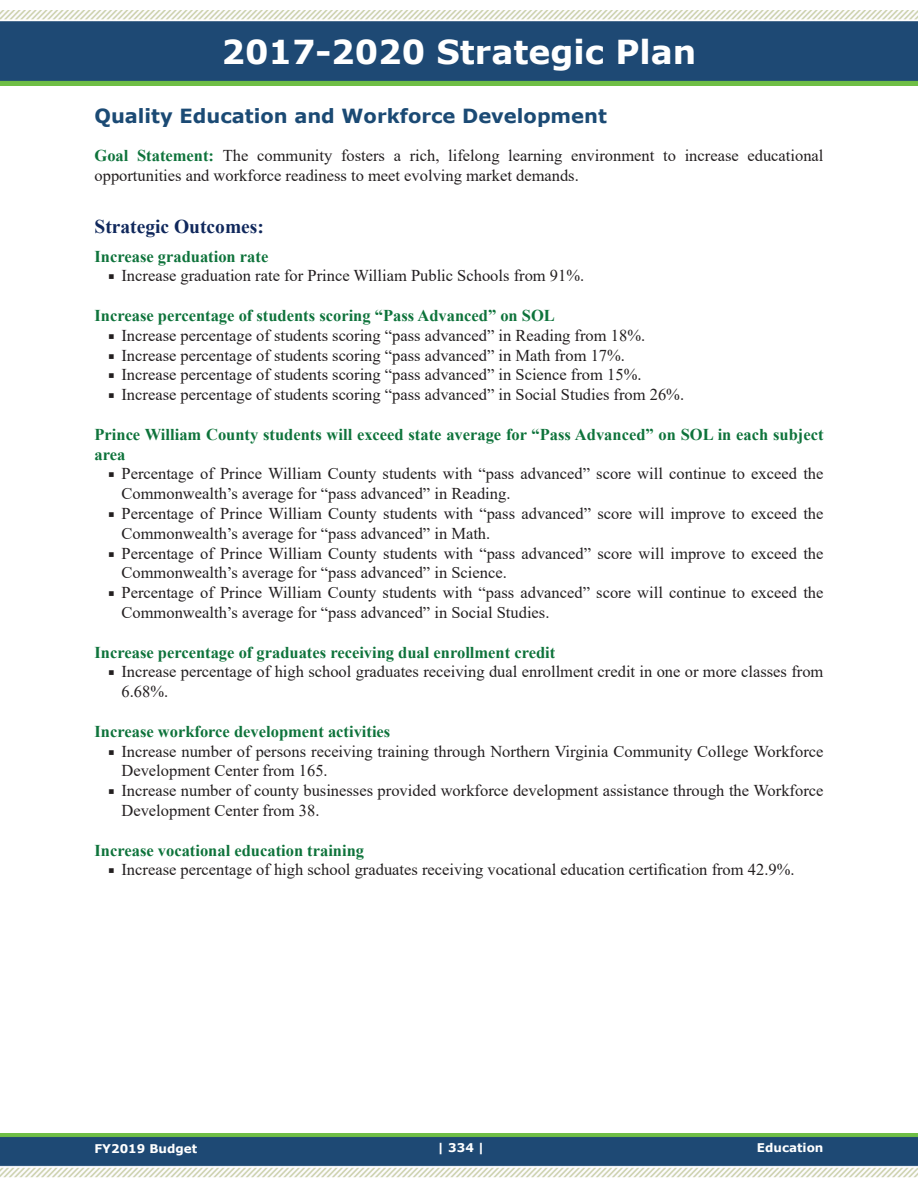
<style>
.page{position:relative;width:918px;height:1188px;background:#fff}
.page>*{position:absolute;margin:0;border:0;box-sizing:border-box;transform-origin:0 0}
.Page_Header{font:700 33px "Verdana";color:#fff}
.Header_Text{font:700 19.5px "Verdana";color:#1b4a74}
.Mission_Statement{font:700 19.5px "Times New Roman";color:#10285c}
.t1{font:16.5px/19.8px "Times New Roman";color:#231f20}
.Mission_Statement-2{font:700 16.5px/19.8px "Times New Roman";color:#0e733b}
.t2{font:700 12px "Verdana";color:#fff}
.s1{font-weight:700;color:#0e733b}
</style>
<div class="page">
<img style="left:0;top:1134px;width:918px;height:44px">
<img style="left:0;top:11px;width:918px;height:74px">
<p class="Page_Header" style="left:222px;top:29px;width:476px">2017-2020 Strategic Plan</p>
<p class="Header_Text" style="left:94px;top:102px;width:514px">Quality Education and Workforce Development</p>
<p class="t1" style="left:94px;top:145px;width:731px"><span class="s1">Goal Statement:</span> The community fosters a rich, lifelong learning environment to increase educational opportunities and workforce readiness to meet evolving market demands.</p>
<p class="Mission_Statement" style="left:94px;top:212px;width:171px">Strategic Outcomes:</p>
<p class="Mission_Statement-2" style="left:94px;top:246px;width:175px">Increase graduation rate</p>
<p class="t1" style="left:108px;top:265px;width:478px">○ Increase graduation rate for Prince William Public Schools from 91%.</p>
<p class="Mission_Statement-2" style="left:94px;top:305px;width:462px">Increase percentage of students scoring “Pass Advanced” on SOL</p>
<p class="t1" style="left:108px;top:325px;width:539px">○ Increase percentage of students scoring “pass advanced” in Reading from 18%.</p>
<p class="t1" style="left:108px;top:345px;width:519px">○ Increase percentage of students scoring “pass advanced” in Math from 17%.</p>
<p class="t1" style="left:108px;top:364px;width:535px">○ Increase percentage of students scoring “pass advanced” in Science from 15%.</p>
<p class="t1" style="left:108px;top:384px;width:578px">○ Increase percentage of students scoring “pass advanced” in Social Studies from 26%.</p>
<p class="Mission_Statement-2" style="left:94px;top:424px;width:730px">Prince William County students will exceed state average for “Pass Advanced” on SOL in each subject area</p>
<p class="t1" style="left:122px;top:463px;width:704px;text-indent:-14px">○ Percentage of Prince William County students with “pass advanced” score will continue to exceed the<br>Commonwealth’s average for “pass advanced” in Reading.</p>
<p class="t1" style="left:122px;top:503px;width:704px;text-indent:-14px">○ Percentage of Prince William County students with “pass advanced” score will improve to exceed the<br>Commonwealth’s average for “pass advanced” in Math.</p>
<p class="t1" style="left:122px;top:543px;width:704px;text-indent:-14px">○ Percentage of Prince William County students with “pass advanced” score will improve to exceed the<br>Commonwealth’s average for “pass advanced” in Science.</p>
<p class="t1" style="left:122px;top:582px;width:704px;text-indent:-14px">○ Percentage of Prince William County students with “pass advanced” score will continue to exceed the<br>Commonwealth’s average for “pass advanced” in Social Studies.</p>
<p class="Mission_Statement-2" style="left:94px;top:642px;width:462px">Increase percentage of graduates receiving dual enrollment credit</p>
<p class="t1" style="left:122px;top:661px;width:703px;text-indent:-14px">○ Increase percentage of high school graduates receiving dual enrollment credit in one or more classes from<br>6.68%.</p>
<p class="Mission_Statement-2" style="left:94px;top:721px;width:297px">Increase workforce development activities</p>
<p class="t1" style="left:122px;top:741px;width:704px;text-indent:-14px">○ Increase number of persons receiving training through Northern Virginia Community College Workforce<br>Development Center from 165.</p>
<p class="t1" style="left:122px;top:780px;width:704px;text-indent:-14px">○ Increase number of county businesses provided workforce development assistance through the Workforce<br>Development Center from 38.</p>
<p class="Mission_Statement-2" style="left:94px;top:840px;width:271px">Increase vocational education training</p>
<p class="t1" style="left:108px;top:859px;width:688px">○ Increase percentage of high school graduates receiving vocational education certification from 42.9%.</p>
<p class="t2" style="left:94px;top:1140px;width:104px">FY2019 Budget</p>
<p class="t2" style="left:438px;top:1140px;width:48px">| 334 |</p>
<p class="t2" style="left:757px;top:1139px;width:68px">Education</p>
</div>
